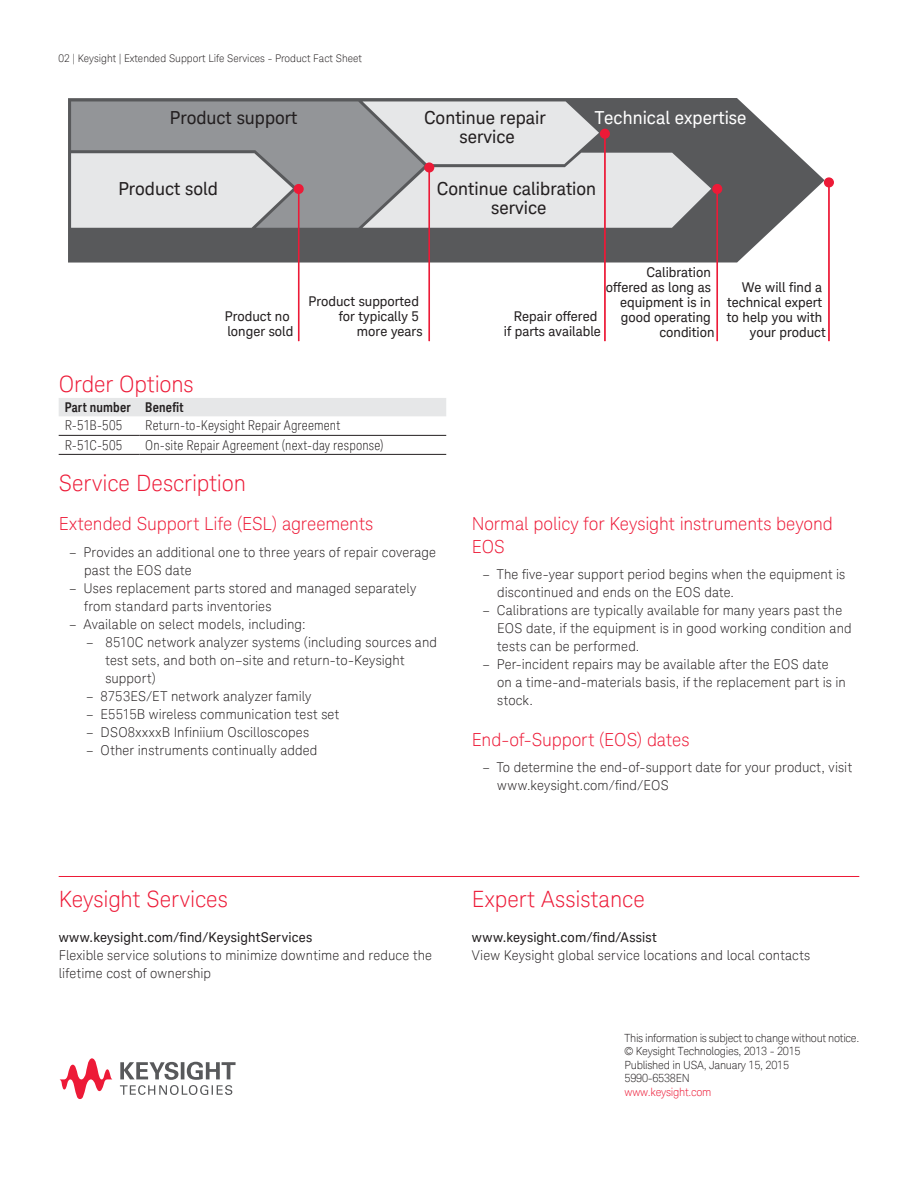
<style>
.page{position:relative;width:918px;height:1188px;background:#fff}
.page>*{position:absolute;margin:0;border:0;box-sizing:border-box;transform-origin:0 0}
.t1{font:300 22.5px "Keysight Sans";letter-spacing:-.005em;color:#ed1a37}
.t2{font:300 18px/22.5px "Keysight Sans";letter-spacing:-.005em;color:#ed1a37}
.t3{font:18px/19.5px "Keysight Sans";color:#231f20;text-align:center}
.t4{font:18px "Keysight Sans";color:#fff}
.t5{font:300 13.5px/18px "Keysight Sans";letter-spacing:.01em;color:#231f20}
.t6{font:13.5px/15px "Keysight Sans";color:#231f20;text-align:right}
.t7{font:300 condensed 13.5px "Keysight Sans";letter-spacing:.01em;color:#231f20}
.t8{font:700 13.5px "Keysight Sans Condensed";letter-spacing:.01em;color:#231f20}
.t9{font:300 11.25px/13.5px "Keysight Sans";letter-spacing:-.025em;color:#231f20}
.t10{font:300 11.25px "Keysight Sans";letter-spacing:-.025em;color:#ed1a37}
.t11{font:300 10.5px "Keysight Sans";color:#231f20}
</style>
<div class="page">
<svg style="left:120px;top:1062px;width:116px;height:33px"></svg>
<svg style="left:60px;top:1058px;width:53px;height:41px"></svg>
<hr style="left:59px;top:876px;width:800px;height:1px;background:#ed1a37">
<div style="left:59px;top:398px;width:387px;height:18px;background:#e6e7e8"></div>
<hr style="left:59px;top:435px;width:80px;height:1px;background:#231f20">
<hr style="left:139px;top:435px;width:307px;height:1px;background:#231f20">
<hr style="left:59px;top:454px;width:80px;height:1px;background:#231f20">
<hr style="left:139px;top:454px;width:307px;height:1px;background:#231f20">
<svg style="left:68px;top:98px;width:757px;height:165px;fill:#58595b"></svg>
<svg style="left:424px;top:101px;width:287px;height:127px;background:#c4c5c6"></svg>
<svg style="left:71px;top:101px;width:353px;height:127px;background:#b3b4b6"></svg>
<div style="left:294px;top:185px;width:9px;height:8px;background:#ed1a37;border-radius:50%"></div>
<div style="left:294px;top:184px;width:10px;height:10px;border:2px solid #ed1a37;border-radius:50%"></div>
<hr style="left:298px;top:189px;width:1px;height:152px;background:#ed1a37">
<div style="left:425px;top:163px;width:9px;height:9px;background:#ed1a37;border-radius:50%"></div>
<div style="left:424px;top:162px;width:10px;height:11px;border:2px solid #ed1a37;border-radius:50%"></div>
<hr style="left:429px;top:167px;width:1px;height:174px;background:#ed1a37">
<div style="left:601px;top:129px;width:8px;height:9px;background:#ed1a37;border-radius:50%"></div>
<div style="left:600px;top:129px;width:10px;height:10px;border:2px solid #ed1a37;border-radius:50%"></div>
<hr style="left:604px;top:134px;width:2px;height:207px;background:#ed1a37">
<div style="left:713px;top:185px;width:9px;height:8px;background:#ed1a37;border-radius:50%"></div>
<div style="left:712px;top:184px;width:10px;height:10px;border:2px solid #ed1a37;border-radius:50%"></div>
<hr style="left:717px;top:189px;width:1px;height:152px;background:#ed1a37">
<div style="left:825px;top:178px;width:8px;height:9px;background:#ed1a37;border-radius:50%"></div>
<div style="left:824px;top:177px;width:10px;height:10px;border:2px solid #ed1a37;border-radius:50%"></div>
<hr style="left:828px;top:182px;width:2px;height:159px;background:#ed1a37">
<p class="t11" style="left:59px;top:53px;width:305px">02 | Keysight | Extended Support Life Services - Product Fact Sheet</p>
<h2 class="t3" style="left:170px;top:109px;width:129px">Product support</h2>
<h2 class="t3" style="left:118px;top:180px;width:101px">Product sold</h2>
<h2 class="t3" style="left:424px;top:109px;width:123px">Continue repair service</h2>
<h2 class="t4" style="left:595px;top:110px;width:153px">Technical expertise</h2>
<h2 class="t3" style="left:437px;top:180px;width:161px">Continue calibration service</h2>
<p class="t6" style="left:225px;top:310px;width:70px;text-align:left">Product no longer sold</p>
<p class="t6" style="left:309px;top:295px;width:115px">Product supported for typically 5 more years</p>
<h1 class="t1" style="left:59px;top:374px;width:136px">Order Options</h1>
<p class="t8" style="left:65px;top:400px;width:120px">Part number Beneit</p>
<p class="t7" style="left:65px;top:420px;width:59px">R-51B-505</p>
<p class="t7" style="left:145px;top:420px;width:197px">Return-to-Keysight Repair Agreement</p>
<p class="t7" style="left:65px;top:439px;width:59px">R-51C-505</p>
<p class="t7" style="left:145px;top:439px;width:240px">On-site Repair Agreement (next-day response)</p>
<h1 class="t1" style="left:59px;top:473px;width:189px">Service Description</h1>
<h2 class="t2" style="left:59px;top:514px;width:316px">Extended Support Life (ESL) agreements</h2>
<p class="t5" style="left:84px;top:544px;width:353px;text-indent:-15px">– Provides an additional one to three years of repair coverage past the EOS date</p>
<p class="t5" style="left:84px;top:580px;width:334px;text-indent:-15px">– Uses replacement parts stored and managed separately from standard parts inventories</p>
<p class="t5" style="left:69px;top:616px;width:238px">– Available on select models, including:</p>
<p class="t5" style="left:105px;top:634px;width:333px;text-indent:-19px">– 8510C network analyzer systems (including sources and test sets, and both on–site and return-to-Keysight support)</p>
<p class="t5" style="left:86px;top:688px;width:227px">– 8753ES/ET network analyzer family</p>
<p class="t5" style="left:86px;top:706px;width:255px">– E5515B wireless communication test set</p>
<p class="t5" style="left:86px;top:724px;width:224px">– DSO8xxxxB Infiniium Oscilloscopes</p>
<p class="t5" style="left:86px;top:742px;width:233px">– Other instruments continually added</p>
<p class="t6" style="left:606px;top:266px;width:110px">Calibration offered as long as equipment is in good operating condition</p>
<p class="t6" style="left:504px;top:310px;width:99px;text-align:center">Repair offered<br>if parts available</p>
<p class="t6" style="left:727px;top:281px;width:100px">We will find a technical expert to help you with your product</p>
<h2 class="t2" style="left:472px;top:514px;width:363px">Normal policy for Keysight instruments beyond<br>EOS</h2>
<p class="t5" style="left:497px;top:567px;width:350px;text-indent:-15px">– The ive-year support period begins when the equipment is discontinued and ends on the EOS date.</p>
<p class="t5" style="left:497px;top:603px;width:356px;text-indent:-15px">– Calibrations are typically available for many years past the<br>EOS date, if the equipment is in good working condition and tests can be performed.</p>
<p class="t5" style="left:497px;top:657px;width:350px;text-indent:-15px">– Per-incident repairs may be available after the EOS date on a time-and-materials basis, if the replacement part is in stock.</p>
<h2 class="t2" style="left:472px;top:730px;width:219px">End-of-Support (EOS) dates</h2>
<p class="t5" style="left:497px;top:760px;width:356px;text-indent:-15px">– To determine the end-of-support date for your product, visit www.keysight.com/i nd/EOS</p>
<h1 class="t1" style="left:59px;top:889px;width:171px">Keysight Services</h1>
<p class="t6" style="left:59px;top:930px;width:255px">www.keysight.com/i nd/KeysightServices</p>
<p class="t5" style="left:59px;top:947px;width:375px">Flexible service solutions to minimize downtime and reduce the lifetime cost of ownership</p>
<h1 class="t1" style="left:472px;top:889px;width:175px">Expert Assistance</h1>
<p class="t6" style="left:472px;top:930px;width:187px">www.keysight.com/i nd/Assist</p>
<p class="t5" style="left:472px;top:947px;width:340px">View Keysight global service locations and local contacts</p>
<p class="t9" style="left:625px;top:1032px;width:236px">This information is subject to change without notice. © Keysight Technologies, 2013 - 2015<br>Published in USA, January 15, 2015<br>5990-6538EN</p>
<p class="t10" style="left:625px;top:1087px;width:88px">www.keysight.com</p>
</div>
